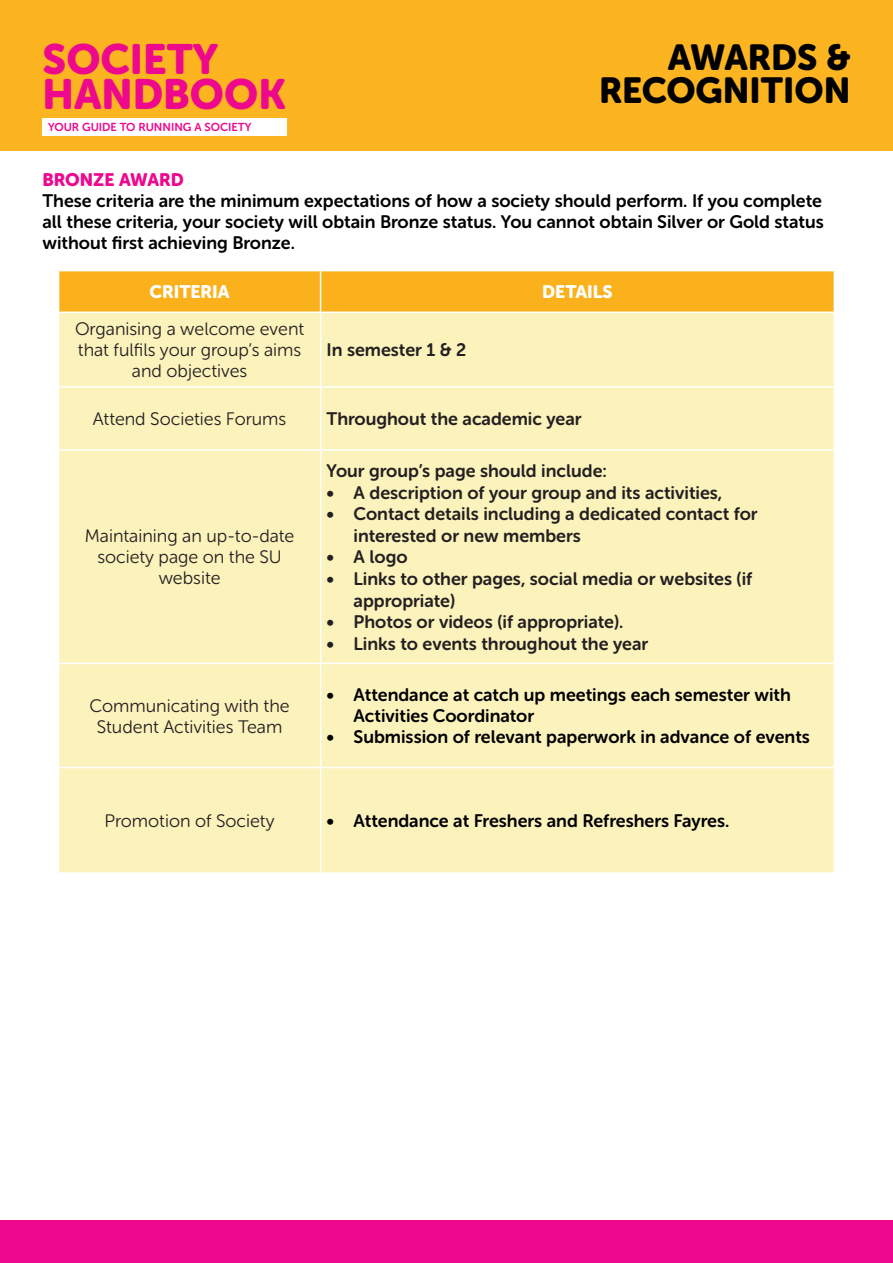
<style>
.page{position:relative;width:893px;height:1263px;background:#fff}
.page>*{position:absolute;margin:0;border:0;box-sizing:border-box;transform-origin:0 0}
.t1{font:42.15px "Museo Sans Rounded 900";color:#ed088d}
.t2{font:36px "Museo Sans Rounded 900";color:#000}
.t3{font:18px/21px "Museo Sans Rounded 700";color:#000}
.t4{font:18px/21.6px "Museo Sans Rounded 700";color:#231f20}
.t5{font:18px/21px "Museo Sans Rounded 300";color:#231f20;text-align:center}
.t6{font:18px "Museo Sans Rounded 900";color:#fff}
.t7{font:18px "Museo Sans Rounded 900";color:#ed088d}
.t8{font:11.4px "Museo Sans Rounded 700";color:#ed088d}
</style>
<div class="page">
<div style="left:0;top:1220px;width:893px;height:43px;background:#ed088d"></div>
<div style="left:0;top:0;width:893px;height:151px;background:#fcb420"></div>
<div style="left:43px;top:118px;width:244px;height:18px;background:#fff"></div>
<div style="left:59px;top:271px;width:775px;height:40px;background:#fbb11b"></div>
<div style="left:59px;top:313px;width:775px;height:559px;background:#fbf2bc"></div>
<hr style="left:320px;top:271px;width:1px;height:40px;background:#fff">
<hr style="left:320px;top:313px;width:1px;height:73px;background:#fff">
<hr style="left:58px;top:386px;width:263px;height:2px;background:#fff">
<hr style="left:321px;top:386px;width:514px;height:2px;background:#fff">
<hr style="left:320px;top:388px;width:1px;height:61px;background:#fff">
<hr style="left:58px;top:449px;width:263px;height:2px;background:#fff">
<hr style="left:321px;top:449px;width:514px;height:2px;background:#fff">
<hr style="left:320px;top:451px;width:1px;height:212px;background:#fff">
<hr style="left:58px;top:663px;width:263px;height:1px;background:#fff">
<hr style="left:321px;top:663px;width:514px;height:1px;background:#fff">
<hr style="left:320px;top:664px;width:1px;height:103px;background:#fff">
<hr style="left:58px;top:767px;width:263px;height:1px;background:#fff">
<hr style="left:321px;top:767px;width:514px;height:1px;background:#fff">
<hr style="left:320px;top:768px;width:1px;height:104px;background:#fff">
<p class="t1" style="left:43px;top:35px;width:177px">SOCIETY</p>
<p class="t1" style="left:43px;top:70px;width:245px">HANDBOOK</p>
<p class="t8" style="left:48px;top:120px;width:205px">YOUR GUIDE TO RUNNING A SOCIETY</p>
<p class="t2" style="left:668px;top:36px;width:184px">AWARDS &amp;</p>
<p class="t2" style="left:599px;top:69px;width:253px">RECOGNITION</p>
<p class="t7" style="left:43px;top:169px;width:143px">BRONZE AWARD</p>
<p class="t3" style="left:43px;top:190px;width:783px;text-align:justify">These criteria are the minimum expectations of how a society should perform. If you complete all these criteria, your society will obtain Bronze status. You cannot obtain Silver or Gold status without first achieving Bronze.</p>
<p class="t6" style="left:150px;top:282px;width:81px">CRITERIA</p>
<p class="t6" style="left:542px;top:282px;width:72px">DETAILS</p>
<p class="t5" style="left:75px;top:319px;width:231px">Organising a welcome event that fulfils your group’s aims and objectives</p>
<p class="t4" style="left:327px;top:339px;width:141px">In semester 1 &amp; 2</p>
<p class="t5" style="left:93px;top:409px;width:195px">Attend Societies Forums</p>
<p class="t4" style="left:327px;top:408px;width:257px">Throughout the academic year</p>
<p class="t5" style="left:85px;top:526px;width:211px">Maintaining an up-to-date</p>
<p class="t5" style="left:97px;top:547px;width:186px">society page on the SU</p>
<p class="t5" style="left:159px;top:568px;width:63px">website</p>
<p class="t5" style="left:89px;top:695px;width:202px">Communicating with the</p>
<p class="t5" style="left:97px;top:716px;width:187px">Student Activities Team</p>
<p class="t4" style="left:327px;top:460px;width:282px">Your group’s page should include:</p>
<p class="t4" style="left:327px;top:482px;width:397px">• A description of your group and its activities,</p>
<p class="t4" style="left:354px;top:503px;width:405px;text-indent:-27px">• Contact details including a dedicated contact for interested or new members</p>
<p class="t4" style="left:327px;top:546px;width:82px">• A logo</p>
<p class="t4" style="left:354px;top:568px;width:400px;text-indent:-27px">• Links to other pages, social media or websites (if appropriate)</p>
<p class="t4" style="left:327px;top:611px;width:298px">• Photos or videos (if appropriate).</p>
<p class="t4" style="left:327px;top:633px;width:323px">• Links to events throughout the year</p>
<p class="t3" style="left:354px;top:684px;width:439px;text-indent:-27px">• Attendance at catch up meetings each semester with<br>Activities Coordinator</p>
<p class="t3" style="left:327px;top:726px;width:485px">• Submission of relevant paperwork in advance of events</p>
<p class="t5" style="left:105px;top:810px;width:171px">Promotion of Society</p>
<p class="t3" style="left:327px;top:810px;width:404px">• Attendance at Freshers and Refreshers Fayres.</p>
</div>
